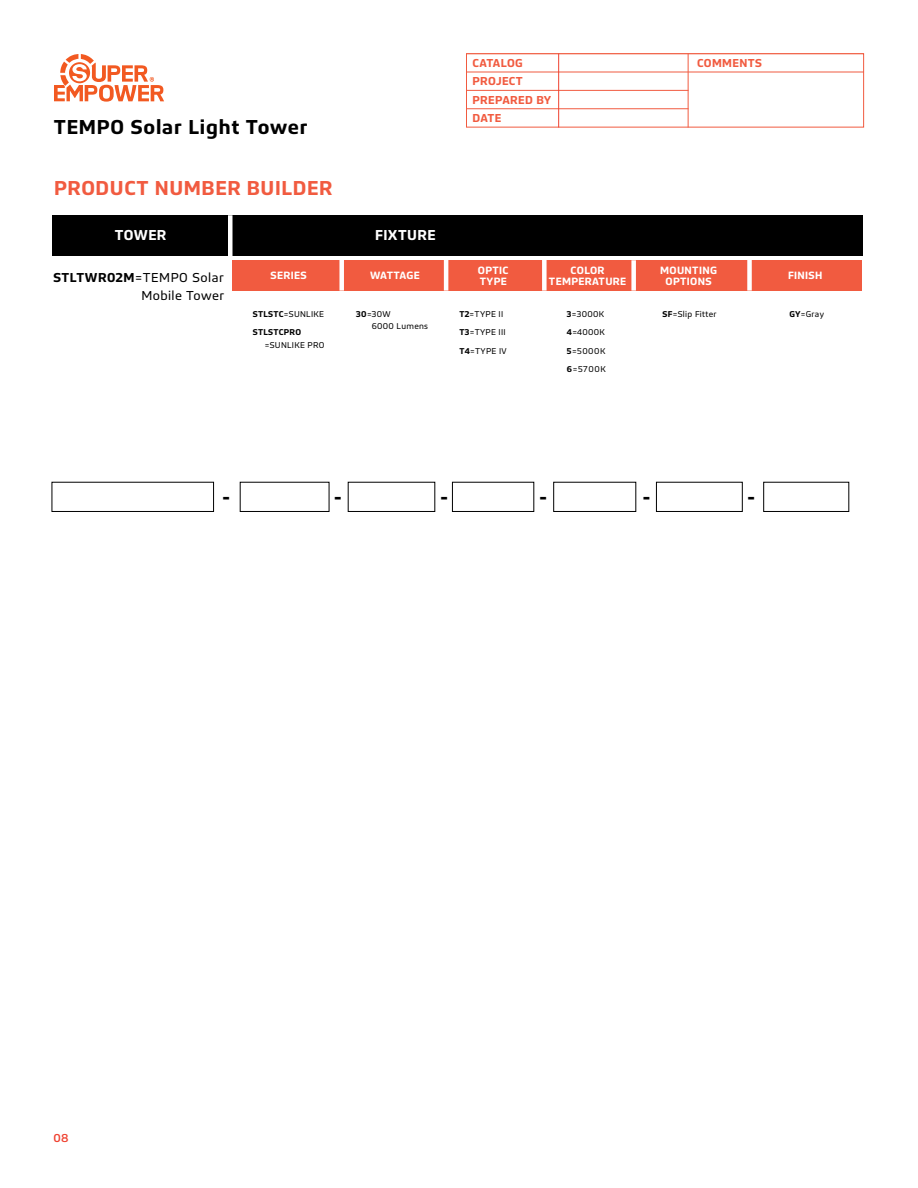
<style>
.page{position:relative;width:918px;height:1188px;background:#fff}
.page>*{position:absolute;margin:0;border:0;box-sizing:border-box;transform-origin:0 0}
.t1{font:600 21px "Bega";letter-spacing:.04em;color:#000}
.t2{font:600 21px "Bega";letter-spacing:.03em;color:#f15b40}
.t3{font:600 15px "Bega";letter-spacing:.03em;color:#fff}
.t4{font:13.5px/18px "Bega";letter-spacing:.03em;color:#000;text-align:right}
.t5{font:600 12px/18.8px "Bega";letter-spacing:.03em;color:#f15b40}
.t6{font:500 12px "Bega";color:#ef4130}
.t7{font:600 11.1px/11.1px "Bega";letter-spacing:.03em;color:#fff;text-align:center}
.t8{font:600 11.1px "Bega";color:#fff}
.t9{font:8.85px/18.1px "Bega";letter-spacing:.03em;color:#000}
.t10{font:600 8.85px/18.1px "Bega";letter-spacing:.03em;color:#000}
.s1{font-weight:600}
.s2{font-weight:400}
</style>
<div class="page">
<div style="left:466px;top:53px;width:398px;height:75px;background:#fff;border:1px solid #f15b40"></div>
<hr style="left:466px;top:90px;width:222px;height:1px;background:#f15b40">
<hr style="left:466px;top:72px;width:222px;height:1px;background:#f15b40">
<hr style="left:688px;top:72px;width:176px;height:1px;background:#f15b40">
<hr style="left:466px;top:108px;width:222px;height:1px;background:#f15b40">
<hr style="left:558px;top:54px;width:1px;height:73px;background:#ef4130">
<hr style="left:688px;top:54px;width:1px;height:73px;background:#f15b40">
<svg style="left:54px;top:54px;width:110px;height:48px"></svg>
<div style="left:53px;top:216px;width:810px;height:40px;background:#000"></div>
<hr style="left:228px;top:215px;width:4px;height:51px;background:#fff">
<div style="left:52px;top:482px;width:162px;height:30px;border:1px solid #000"></div>
<div style="left:240px;top:482px;width:89px;height:30px;border:1px solid #000"></div>
<div style="left:348px;top:482px;width:87px;height:30px;border:1px solid #000"></div>
<div style="left:452px;top:482px;width:82px;height:30px;border:1px solid #000"></div>
<div style="left:554px;top:482px;width:82px;height:30px;border:1px solid #000"></div>
<div style="left:656px;top:482px;width:86px;height:30px;border:1px solid #000"></div>
<div style="left:764px;top:482px;width:85px;height:30px;border:1px solid #000"></div>
<div style="left:232px;top:260px;width:630px;height:30px;background:#f15b40"></div>
<div style="left:339px;top:260px;width:5px;height:31px;background:#fff"></div>
<hr style="left:444px;top:260px;width:4px;height:31px;background:#fff">
<div style="left:542px;top:260px;width:5px;height:31px;background:#fff"></div>
<div style="left:631px;top:260px;width:5px;height:31px;background:#fff"></div>
<div style="left:747px;top:260px;width:5px;height:31px;background:#fff"></div>
<h1 class="t1" style="left:54px;top:114px;width:255px">TEMPO Solar Light Tower</h1>
<h3 class="t5" style="left:472px;top:54px;width:52px">CATALOG</h3>
<h3 class="t5" style="left:697px;top:54px;width:66px">COMMENTS</h3>
<h3 class="t5" style="left:472px;top:71px;width:80px">PROJECT<br>PREPARED BY<br>DATE</h3>
<h1 class="t2" style="left:54px;top:175px;width:280px">PRODUCT NUMBER BUILDER</h1>
<h2 class="t3" style="left:115px;top:226px;width:53px">TOWER</h2>
<h2 class="t3" style="left:375px;top:226px;width:62px">FIXTURE</h2>
<h3 class="t4" style="left:54px;top:268px;width:172px"><span class="s1">STLTWR02M</span>=TEMPO Solar<br>Mobile Tower</h3>
<p class="t7" style="left:478px;top:265px;width:32px;text-align:left">OPTIC<br>TYPE</p>
<p class="t7" style="left:660px;top:265px;width:58px">MOUNTING<br>OPTIONS</p>
<p class="t7" style="left:788px;top:269px;width:36px">FINISH</p>
<p class="t7" style="left:271px;top:269px;width:38px">SERIES</p>
<p class="t8" style="left:370px;top:269px;width:51px">WATTAGE</p>
<p class="t7" style="left:549px;top:265px;width:79px">COLOR<br>TEMPERATURE</p>
<p class="t10" style="left:253px;top:305px;width:73px">STLSTC<span class="s2">=SUNLIKE<br></span>STLSTCPRO</p>
<p class="t9" style="left:265px;top:335px;width:61px">=SUNLIKE PRO</p>
<p class="t9" style="left:356px;top:305px;width:36px"><span class="s1">30</span>=30W</p>
<p class="t9" style="left:663px;top:305px;width:56px"><span class="s1">SF</span>=Slip Fitter</p>
<p class="t9" style="left:789px;top:305px;width:36px"><span class="s1">GY</span>=Gray</p>
<p class="t9" style="left:372px;top:317px;width:58px">6000 Lumens</p>
<p class="t9" style="left:459px;top:305px;width:49px"><span class="s1">T2</span>=TYPE II<br><span class="s1">T3</span>=TYPE III<br><span class="s1">T4</span>=TYPE IV</p>
<p class="t9" style="left:567px;top:305px;width:40px"><span class="s1">3</span>=3000K<br><span class="s1">4</span>=4000K<br><span class="s1">5</span>=5000K<br><span class="s1">6</span>=5700K</p>
<h1 class="t1" style="left:222px;top:485px;width:10px">-</h1>
<h1 class="t1" style="left:334px;top:485px;width:10px">-</h1>
<h1 class="t1" style="left:440px;top:485px;width:10px">-</h1>
<h1 class="t1" style="left:539px;top:485px;width:10px">-</h1>
<h1 class="t1" style="left:643px;top:485px;width:10px">-</h1>
<h1 class="t1" style="left:747px;top:485px;width:10px">-</h1>
<h3 class="t6" style="left:53px;top:1131px;width:17px">08</h3>
</div>
